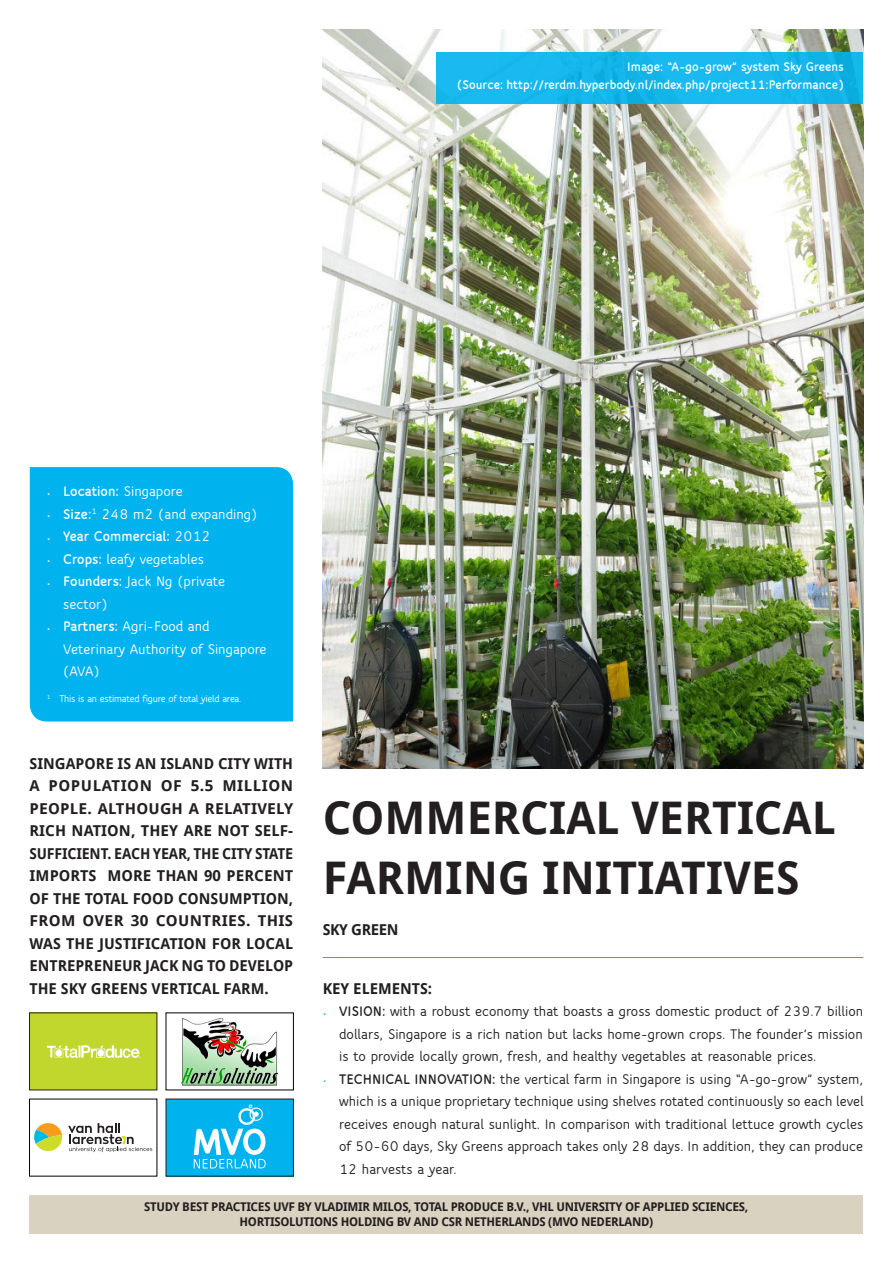
<style>
.page{position:relative;width:893px;height:1263px;background:#fff}
.page>*{position:absolute;margin:0;border:0;box-sizing:border-box;transform-origin:0 0}
.t1{font:700 45px/60px "Droid Sans";color:#231f20}
.t2{font:700 15px "Speak TF";color:#231f20}
.t3{font:700 15px/22.5px "Droid Sans";color:#231f20;text-align:justify}
.t4{font:700 15px "Speak TF";color:#fff}
.t5{font:800 15px "Speak TF";color:#fff}
.t6{font:700 15px "Droid Sans";letter-spacing:-.025em;color:#231f20}
.t7{font:800 13.5px "Speak TF";color:#fff}
.t8{font:700 12px "Droid Sans";letter-spacing:-.025em;color:#231f20}
.t9{font:700 10.5px "Speak TF";letter-spacing:-.025em;color:#fff}
.s1{font-weight:800}
.s2{font-weight:700}
.s3{color:#00b3ef}
</style>
<div class="page">
<hr style="left:323px;top:957px;width:540px;height:1px;background:#00b3ef">
<div style="left:30px;top:467px;width:263px;height:254px;background:#00b3ef"></div>
<img style="left:323px;top:30px;width:540px;height:738px">
<div style="left:437px;top:52px;width:426px;height:51px;background:linear-gradient(to right,#19b9ef,#14b5ea)"></div>
<div style="left:166px;top:1099px;width:127px;height:77px;background:#00b3ef"></div>
<div style="left:30px;top:1013px;width:127px;height:77px;background:#c1d72d"></div>
<svg style="left:194px;top:1104px;width:72px;height:64px"></svg>
<img style="left:46px;top:1045px;width:95px;height:13px">
<img style="left:181px;top:1018px;width:97px;height:68px">
<svg style="left:34px;top:1123px;width:28px;height:28px"></svg>
<svg style="left:68px;top:1123px;width:84px;height:29px"></svg>
<div style="left:30px;top:1195px;width:833px;height:38px;background:#d9d2c1"></div>
<p class="t7" style="left:627px;top:59px;width:218px">Image: “A-go-grow” system Sky Greens</p>
<p class="t7" style="left:457px;top:77px;width:389px">(Source: http://rerdm.hyperbody.nl/index.php/project11:Performance)</p>
<p class="t4" style="left:47px;top:483px;width:137px">• <span class="s1">Location:</span> Singapore</p>
<p class="t4" style="left:47px;top:505px;width:212px">• <span class="s1">Size:</span><sup>1</sup> 248 m2 (and expanding)</p>
<p class="t5" style="left:47px;top:528px;width:165px"><span class="s2">•</span> Year Commercial: <span class="s2">2012</span></p>
<p class="t4" style="left:47px;top:550px;width:159px">• <span class="s1">Crops:</span> leafy vegetables</p>
<p class="t4" style="left:47px;top:573px;width:180px">• <span class="s1">Founders:</span> Jack Ng (private</p>
<p class="t4" style="left:63px;top:595px;width:46px">sector)</p>
<p class="t4" style="left:47px;top:618px;width:164px">• <span class="s1">Partners:</span> Agri-Food and</p>
<p class="t4" style="left:63px;top:640px;width:205px">Veterinary Authority of Singapore</p>
<p class="t4" style="left:63px;top:663px;width:38px">(AVA)</p>
<p class="t9" style="left:47px;top:693px;width:196px"><sup>1</sup> This is an estimated figure of total yield area.</p>
<p class="t3" style="left:30px;top:752px;width:265px">SINGAPORE IS AN ISLAND CITY WITH A POPULATION OF 5.5 MILLION PEOPLE. ALTHOUGH A RELATIVELY RICH NATION, THEY ARE NOT SELF-SUFFICIENT. EACH YEAR, THE CITY STATE IMPORTS MORE THAN 90 PERCENT OF THE TOTAL FOOD CONSUMPTION, FROM OVER 30 COUNTRIES. THIS WAS THE JUSTIFICATION FOR LOCAL ENTREPRENEUR JACK NG TO DEVELOP THE SKY GREENS VERTICAL FARM.</p>
<p class="t1" style="left:323px;top:787px;width:515px">COMMERCIAL VERTICAL<br>FARMING INITIATIVES</p>
<p class="t6" style="left:323px;top:919px;width:77px">SKY GREEN</p>
<p class="t3" style="left:323px;top:976px;width:111px">KEY ELEMENTS:</p>
<p class="t2" style="left:323px;top:1002px;width:542px"><span class="s3">•</span> <span class="s1">VISION:</span> with a robust economy that boasts a gross domestic product of 239.7 billion</p>
<p class="t2" style="left:339px;top:1025px;width:525px">dollars, Singapore is a rich nation but lacks home-grown crops. The founder’s mission</p>
<p class="t2" style="left:339px;top:1047px;width:479px">is to provide locally grown, fresh, and healthy vegetables at reasonable prices.</p>
<p class="t2" style="left:323px;top:1070px;width:542px"><span class="s3">•</span> <span class="s1">TECHNICAL INNOVATION:</span> the vertical farm in Singapore is using “A-go-grow” system,</p>
<p class="t2" style="left:339px;top:1092px;width:526px">which is a unique proprietary technique using shelves rotated continuously so each level</p>
<p class="t2" style="left:339px;top:1115px;width:525px">receives enough natural sunlight. In comparison with traditional lettuce growth cycles</p>
<p class="t2" style="left:339px;top:1137px;width:525px">of 50-60 days, Sky Greens approach takes only 28 days. In addition, they can produce</p>
<p class="t2" style="left:339px;top:1160px;width:119px">12 harvests a year.</p>
<p class="t8" style="left:144px;top:1198px;width:606px">STUDY BEST PRACTICES UVF BY VLADIMIR MILOS, TOTAL PRODUCE B.V., VHL UNIVERSITY OF APPLIED SCIENCES,</p>
<p class="t8" style="left:239px;top:1213px;width:415px">HORTISOLUTIONS HOLDING BV AND CSR NETHERLANDS (MVO NEDERLAND)</p>
</div>
